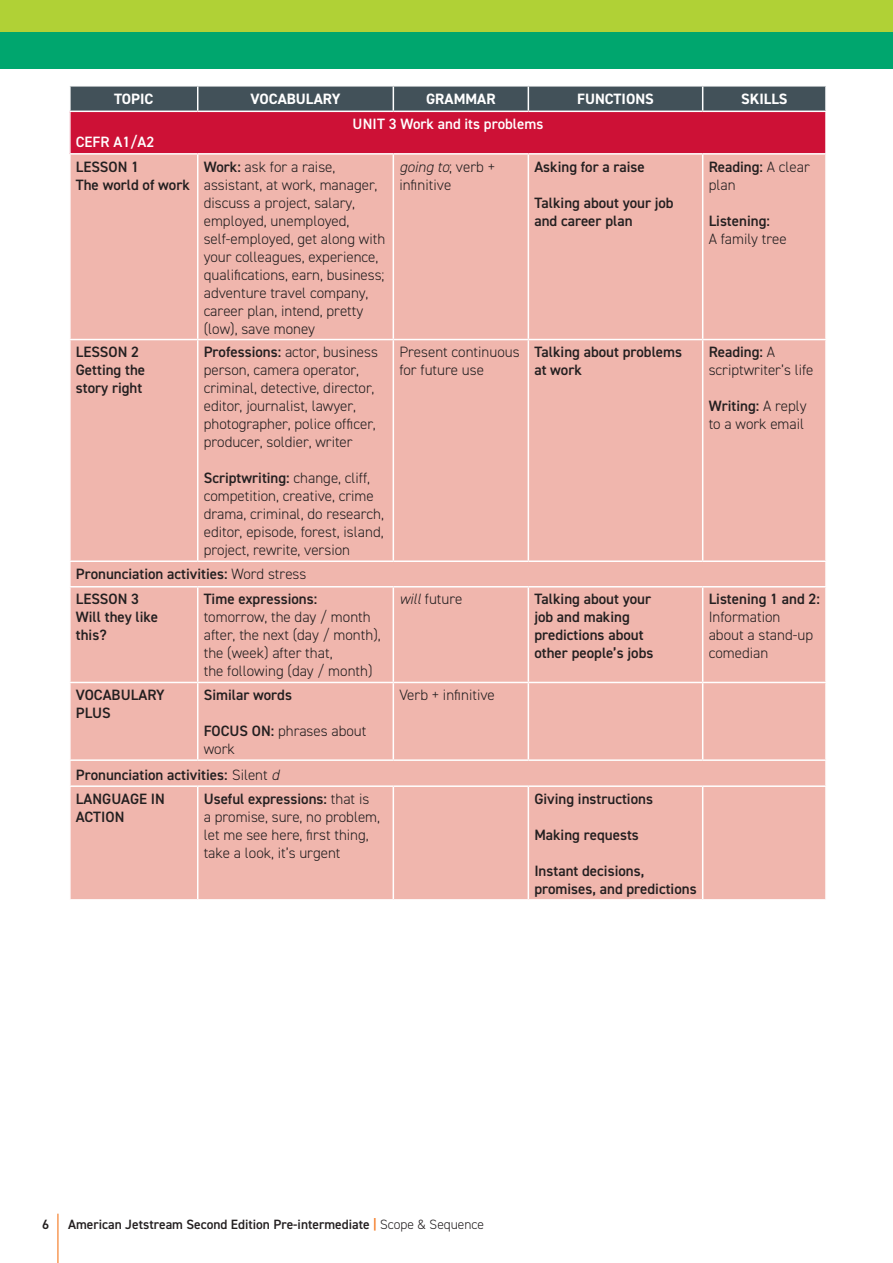
<style>
.page{position:relative;width:893px;height:1263px;background:#fff}
.page>*{position:absolute;margin:0;border:0;box-sizing:border-box;transform-origin:0 0}
.t1{font:300 15px/18px "DIN2014";color:#231f20}
.t2{font:600 15px/18px "DIN2014";color:#231f20}
.t3{font:700 15px "DIN2014";color:#fff}
.t4{font:600 15px "DIN2014";color:#fff}
.t5{font:600 13.5px "DIN2014";color:#231f20}
.s1{font-weight:600}
.s2{font-style:italic}
.s3{font-weight:300}
.s4{font-weight:300;font-style:italic}
.s5{color:#f47921}
</style>
<div class="page">
<hr style="left:57px;top:1214px;width:1px;height:49px;background:#f47921">
<div style="left:0;top:0;width:893px;height:68px;background:#b0d136"></div>
<div style="left:0;top:32px;width:893px;height:36px;background:#00a66e"></div>
<div style="left:70px;top:111px;width:756px;height:43px;background:#cd1136"></div>
<div style="left:71px;top:155px;width:754px;height:744px;background:#f0b6ad"></div>
<svg style="left:70px;top:86px;width:756px;height:25px;background:#4b5960"></svg>
<hr style="left:825px;top:87px;width:2px;height:24px;background:#fff">
<hr style="left:69px;top:111px;width:129px;height:1px;background:#fff">
<hr style="left:69px;top:112px;width:2px;height:41px;background:#fff">
<hr style="left:198px;top:111px;width:195px;height:1px;background:#fff">
<hr style="left:393px;top:111px;width:135px;height:1px;background:#fff">
<hr style="left:528px;top:111px;width:175px;height:1px;background:#fff">
<hr style="left:703px;top:111px;width:124px;height:1px;background:#fff">
<hr style="left:825px;top:112px;width:2px;height:41px;background:#fff">
<hr style="left:69px;top:153px;width:129px;height:2px;background:#fff">
<hr style="left:198px;top:153px;width:195px;height:2px;background:#fff">
<hr style="left:197px;top:155px;width:1px;height:184px;background:#fff">
<hr style="left:393px;top:153px;width:135px;height:2px;background:#fff">
<hr style="left:393px;top:155px;width:1px;height:184px;background:#fff">
<hr style="left:528px;top:153px;width:175px;height:2px;background:#fff">
<hr style="left:528px;top:155px;width:1px;height:184px;background:#fff">
<hr style="left:703px;top:153px;width:124px;height:2px;background:#fff">
<hr style="left:702px;top:155px;width:1px;height:184px;background:#fff">
<hr style="left:69px;top:339px;width:129px;height:1px;background:#fff">
<hr style="left:198px;top:339px;width:195px;height:1px;background:#fff">
<hr style="left:197px;top:340px;width:1px;height:220px;background:#fff">
<hr style="left:393px;top:339px;width:135px;height:1px;background:#fff">
<hr style="left:393px;top:340px;width:1px;height:220px;background:#fff">
<hr style="left:528px;top:339px;width:175px;height:1px;background:#fff">
<hr style="left:528px;top:340px;width:1px;height:220px;background:#fff">
<hr style="left:703px;top:339px;width:124px;height:1px;background:#fff">
<hr style="left:702px;top:340px;width:1px;height:220px;background:#fff">
<hr style="left:69px;top:560px;width:129px;height:2px;background:#fff">
<hr style="left:198px;top:560px;width:195px;height:2px;background:#fff">
<hr style="left:393px;top:560px;width:135px;height:2px;background:#fff">
<hr style="left:528px;top:560px;width:175px;height:2px;background:#fff">
<hr style="left:703px;top:560px;width:124px;height:2px;background:#fff">
<hr style="left:69px;top:586px;width:129px;height:1px;background:#fff">
<hr style="left:198px;top:586px;width:195px;height:1px;background:#fff">
<hr style="left:197px;top:587px;width:1px;height:95px;background:#fff">
<hr style="left:393px;top:586px;width:135px;height:1px;background:#fff">
<hr style="left:393px;top:587px;width:1px;height:95px;background:#fff">
<hr style="left:528px;top:586px;width:175px;height:1px;background:#fff">
<hr style="left:528px;top:587px;width:1px;height:95px;background:#fff">
<hr style="left:703px;top:586px;width:124px;height:1px;background:#fff">
<hr style="left:702px;top:587px;width:1px;height:95px;background:#fff">
<hr style="left:69px;top:682px;width:129px;height:1px;background:#fff">
<hr style="left:198px;top:682px;width:195px;height:1px;background:#fff">
<hr style="left:197px;top:683px;width:1px;height:76px;background:#fff">
<hr style="left:393px;top:682px;width:135px;height:1px;background:#fff">
<hr style="left:393px;top:683px;width:1px;height:76px;background:#fff">
<hr style="left:528px;top:682px;width:175px;height:1px;background:#fff">
<hr style="left:528px;top:683px;width:1px;height:76px;background:#fff">
<hr style="left:703px;top:682px;width:124px;height:1px;background:#fff">
<hr style="left:702px;top:683px;width:1px;height:76px;background:#fff">
<hr style="left:69px;top:759px;width:129px;height:2px;background:#fff">
<hr style="left:198px;top:759px;width:195px;height:2px;background:#fff">
<hr style="left:393px;top:759px;width:135px;height:2px;background:#fff">
<hr style="left:528px;top:759px;width:175px;height:2px;background:#fff">
<hr style="left:703px;top:759px;width:124px;height:2px;background:#fff">
<hr style="left:69px;top:785px;width:129px;height:2px;background:#fff">
<hr style="left:198px;top:785px;width:195px;height:2px;background:#fff">
<hr style="left:197px;top:787px;width:1px;height:112px;background:#fff">
<hr style="left:393px;top:785px;width:135px;height:2px;background:#fff">
<hr style="left:393px;top:787px;width:1px;height:112px;background:#fff">
<hr style="left:528px;top:785px;width:175px;height:2px;background:#fff">
<hr style="left:528px;top:787px;width:1px;height:112px;background:#fff">
<hr style="left:703px;top:785px;width:124px;height:2px;background:#fff">
<hr style="left:702px;top:787px;width:1px;height:112px;background:#fff">
<p class="t3" style="left:114px;top:89px;width:41px">TOPIC</p>
<p class="t3" style="left:251px;top:89px;width:91px">VOCABULARY</p>
<p class="t3" style="left:426px;top:89px;width:71px">GRAMMAR</p>
<p class="t3" style="left:577px;top:89px;width:78px">FUNCTIONS</p>
<p class="t3" style="left:741px;top:89px;width:48px">SKILLS</p>
<p class="t4" style="left:353px;top:114px;width:192px">UNIT 3 Work and its problems</p>
<p class="t4" style="left:76px;top:132px;width:80px">CEFR A1/A2</p>
<p class="t2" style="left:76px;top:157px;width:116px">LESSON 1<br>The world of work</p>
<p class="t1" style="left:204px;top:157px;width:183px"><span class="s1">Work:</span> ask for a raise, assistant, at work, manager, discuss a project, salary, employed, unemployed, self-employed, get along with your colleagues, experience, qualifications, earn, business; adventure travel company, career plan, intend, pretty (low), save money</p>
<p class="t1" style="left:399px;top:157px;width:97px"><span class="s2">going to</span>; verb + infinitive</p>
<p class="t2" style="left:534px;top:157px;width:112px">Asking for a raise</p>
<p class="t1" style="left:709px;top:157px;width:103px"><span class="s1">Reading:</span> A clear plan</p>
<p class="t2" style="left:709px;top:211px;width:63px">Listening:</p>
<p class="t1" style="left:709px;top:229px;width:80px">A family tree</p>
<p class="t2" style="left:534px;top:193px;width:141px">Talking about your job and career plan</p>
<p class="t2" style="left:76px;top:343px;width:71px">LESSON 2<br>Getting the story right</p>
<p class="t1" style="left:204px;top:343px;width:176px"><span class="s1">Professions:</span> actor, business person, camera operator, criminal, detective, director, editor, journalist, lawyer, photographer, police officer, producer, soldier, writer</p>
<p class="t1" style="left:204px;top:469px;width:182px"><span class="s1">Scriptwriting:</span> change, cliff, competition, creative, crime drama, criminal, do research, editor, episode, forest, island, project, rewrite, version</p>
<p class="t2" style="left:76px;top:561px;width:232px;line-height:25.5px">Pronunciation activities: <span class="s3">Word stress<br></span>LESSON 3</p>
<p class="t2" style="left:76px;top:608px;width:84px">Will they like this?</p>
<p class="t2" style="left:204px;top:590px;width:115px">Time expressions:</p>
<p class="t1" style="left:204px;top:608px;width:179px">tomorrow, the day / month after, the next (day / month), the (week) after that,<br>the following (day / month)</p>
<p class="t2" style="left:76px;top:686px;width:90px">VOCABULARY<br>PLUS</p>
<p class="t2" style="left:204px;top:686px;width:90px">Similar words</p>
<p class="t1" style="left:204px;top:722px;width:164px"><span class="s1">FOCUS ON:</span> phrases about work</p>
<p class="t1" style="left:399px;top:343px;width:122px">Present continuous for future use</p>
<p class="t2" style="left:534px;top:343px;width:149px">Talking about problems at work</p>
<p class="t1" style="left:709px;top:343px;width:106px"><span class="s1">Reading:</span> A scriptwriter’s life</p>
<p class="t1" style="left:709px;top:397px;width:99px"><span class="s1">Writing:</span> A reply to a work email</p>
<p class="t1" style="left:399px;top:590px;width:65px"><span class="s2">will</span> future</p>
<p class="t2" style="left:534px;top:590px;width:120px">Talking about your job and making predictions about other people’s jobs</p>
<p class="t2" style="left:709px;top:590px;width:113px">Listening 1 and 2:</p>
<p class="t1" style="left:709px;top:608px;width:106px">Information about a stand-up comedian</p>
<p class="t1" style="left:399px;top:686px;width:97px">Verb + infinitive</p>
<p class="t2" style="left:76px;top:763px;width:205px;line-height:23.7px">Pronunciation activities: <span class="s3">Silent</span> <span class="s4">d<br></span>LANGUAGE IN</p>
<p class="t2" style="left:76px;top:807px;width:50px">ACTION</p>
<p class="t1" style="left:204px;top:790px;width:178px"><span class="s1">Useful expressions:</span> that is a promise, sure, no problem, let me see here, first thing, take a look, it’s urgent</p>
<p class="t2" style="left:534px;top:789px;width:120px">Giving instructions</p>
<p class="t2" style="left:534px;top:825px;width:106px">Making requests</p>
<p class="t2" style="left:534px;top:861px;width:164px">Instant decisions, promises, and predictions</p>
<p class="t5" style="left:42px;top:1215px;width:9px">6</p>
<p class="t5" style="left:68px;top:1215px;width:418px">American Jetstream Second Edition Pre-intermediate <span class="s5">|</span> <span class="s3">Scope &amp; Sequence</span></p>
</div>
